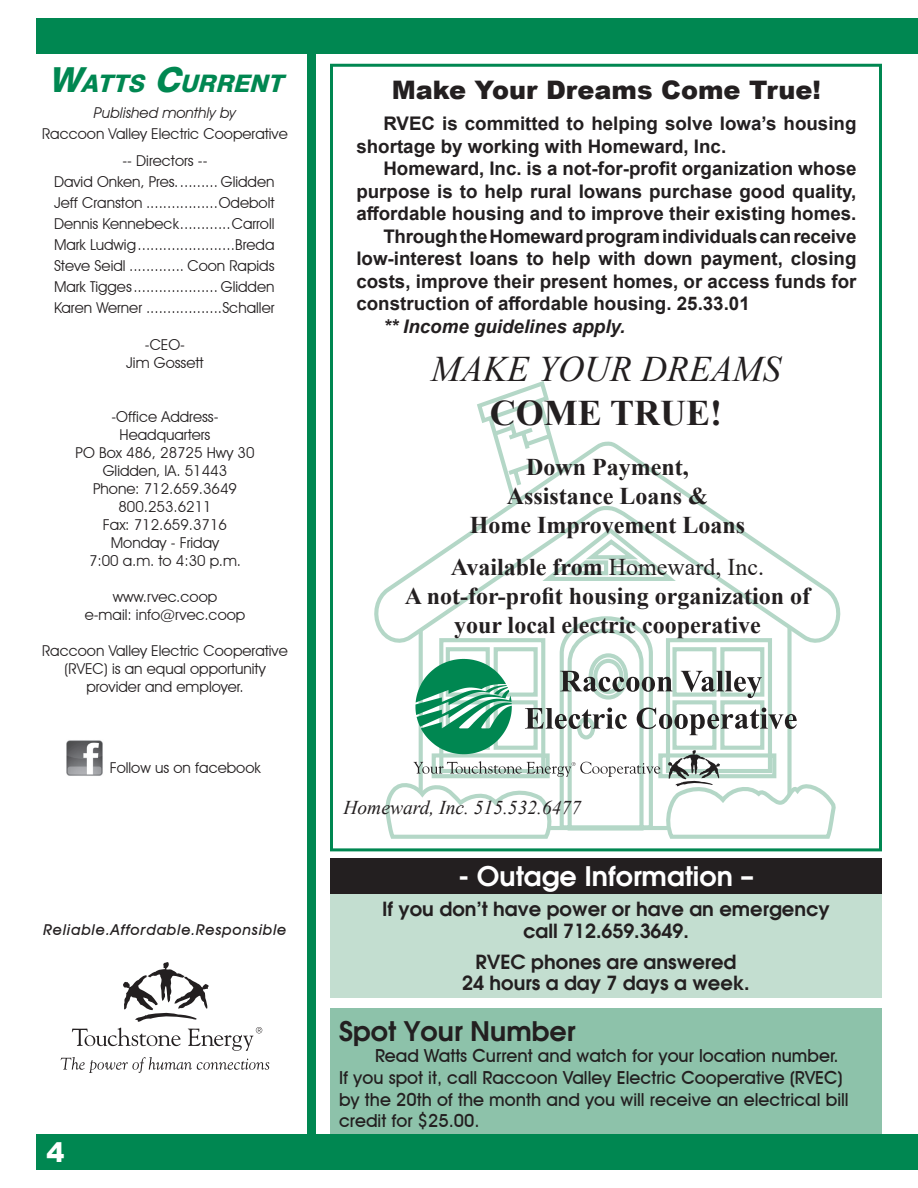
<style>
.page{position:relative;width:918px;height:1188px;background:#fff}
.page>*{position:absolute;margin:0;border:0;box-sizing:border-box;transform-origin:0 0}
.t1{font:italic 36px "Times New Roman";color:#231f20}
.t2{font:700 36px "Times New Roman";color:#231f20}
.t3{font:600 27px "Avant Garde";color:#fff}
.t4{font:600 27px "Avant Garde";color:#231f20}
.t5{font:900 27px "Arial";color:#fff}
.t6{font:900 25.5px "Arial";color:#231f20}
.t7{font:italic 800 24.15px "Swiss 721 BT";color:#008751}
.t8{font:700 24px/28.8px "Times New Roman";color:#231f20;text-align:center}
.t9{font:600 19.5px/21.8px "Avant Garde";color:#231f20;text-align:center}
.t10{font:italic 19.5px "Times New Roman";color:#231f20}
.t11{font:700 18.75px/22.5px "Arial";color:#231f20}
.t12{font:italic 700 18.75px "Arial";color:#231f20}
.t13{font:500 18px/21.6px "Avant Garde IT Cby BT";color:#231f20}
.t14{font:15px/18px "Avant Garde IT Cby BT";color:#231f20;text-align:center}
.t15{font:italic 500 15px "Avant Garde IT Cby BT";letter-spacing:.05em;color:#231f20}
.t16{font:italic 15px "Avant Garde IT Cby BT";color:#231f20}
.s1{font-size:34.5px}
.s2{font-weight:400}
</style>
<div class="page">
<div style="left:330px;top:1008px;width:552px;height:132px;background:#8dc2aa"></div>
<div style="left:36px;top:18px;width:882px;height:36px;background:#008751"></div>
<svg style="left:61px;top:1057px;width:208px;height:16px"></svg>
<svg style="left:72px;top:962px;width:190px;height:89px"></svg>
<div style="left:308px;top:36px;width:8px;height:1116px;background:#008751"></div>
<img style="left:66px;top:740px;width:37px;height:36px">
<div style="left:36px;top:1134px;width:882px;height:36px;background:#008751"></div>
<svg style="left:374px;top:525px;width:466px;height:225px"></svg>
<svg style="left:655px;top:742px;width:123px;height:8px"></svg>
<svg style="left:430px;top:614px;width:225px;height:136px"></svg>
<div style="left:330px;top:64px;width:552px;height:787px;border:3px solid #008751"></div>
<svg style="left:385px;top:750px;width:451px;height:89px"></svg>
<img style="left:415px;top:659px;width:98px;height:96px">
<svg style="left:479px;top:384px;width:318px;height:358px"></svg>
<div style="left:330px;top:894px;width:552px;height:104px;background:#c3ded0"></div>
<div style="left:330px;top:859px;width:552px;height:35px;background:#231f20"></div>
<h3 class="t7" style="left:48px;top:69px;width:244px"><span class="s1">W</span>ATTS <span class="s1">C</span>URRENT</h3>
<p class="t16" style="left:94px;top:104px;width:144px">Published monthly by</p>
<p class="t14" style="left:42px;top:120px;width:247px;line-height:27px">Raccoon Valley Electric Cooperative -- Directors --</p>
<p class="t14" style="left:54px;top:171px;width:222px;line-height:21px;text-align:justify">David Onken, Pres.......... Glidden Jeff Cranston .................Odebolt Dennis Kennebeck............Carroll Mark Ludwig.......................Breda Steve Seidl ............. Coon Rapids Mark Tigges.................... Glidden Karen Werner ..................Schaller</p>
<p class="t14" style="left:126px;top:336px;width:79px">-CEO-<br>Jim Gossett</p>
<p class="t14" style="left:76px;top:408px;width:180px">-Office Address-<br>Headquarters<br>PO Box 486, 28725 Hwy 30<br>Glidden, IA. 51443<br>Phone: 712.659.3649<br>800.253.6211<br>Fax: 712.659.3716<br>Monday - Friday<br>7:00 a.m. to 4:30 p.m.</p>
<p class="t14" style="left:85px;top:588px;width:162px">www.rvec.coop<br>e-mail: info@rvec.coop</p>
<p class="t14" style="left:42px;top:642px;width:247px">Raccoon Valley Electric Cooperative (RVEC) is an equal opportunity provider and employer.</p>
<p class="t14" style="left:110px;top:759px;width:152px">Follow us on facebook</p>
<p class="t15" style="left:44px;top:920px;width:244px">Reliable.Affordable.Responsible</p>
<h2 class="t5" style="left:46px;top:1133px;width:20px">4</h2>
<h3 class="t6" style="left:392px;top:71px;width:431px">Make Your Dreams Come True!</h3>
<p class="t11" style="left:356px;top:112px;width:502px;text-indent:27px">RVEC is committed to helping solve Iowa’s housing shortage by working with Homeward, Inc.</p>
<p class="t11" style="left:383px;top:157px;width:475px">Homeward, Inc. is a not-for-profit organization whose</p>
<p class="t11" style="left:356px;top:180px;width:502px">purpose is to help rural Iowans purchase good quality,</p>
<p class="t11" style="left:356px;top:202px;width:502px">affordable housing and to improve their existing homes.</p>
<p class="t11" style="left:383px;top:225px;width:475px">Through the Homeward program individuals can receive</p>
<p class="t11" style="left:356px;top:247px;width:502px">low-interest loans to help with down payment, closing</p>
<p class="t11" style="left:356px;top:270px;width:502px">costs, improve their present homes, or access funds for</p>
<p class="t11" style="left:356px;top:292px;width:395px">construction of affordable housing. 25.33.01</p>
<p class="t12" style="left:383px;top:313px;width:244px">** Income guidelines apply.</p>
<h1 class="t1" style="left:431px;top:345px;width:351px">MAKE YOUR DREAMS</h1>
<h1 class="t2" style="left:490px;top:387px;width:234px">COME TRUE!</h1>
<h3 class="t8" style="left:470px;top:452px;width:277px">Down Payment,<br>Assistance Loans &amp;<br>Home Improvement Loans</h3>
<h3 class="t8" style="left:405px;top:552px;width:407px">Available from <span class="s2">Homeward, Inc.<br></span>A not-for-profit housing organization of your local electric cooperative</h3>
<h3 class="t10" style="left:344px;top:794px;width:239px">Homeward, Inc. 515.532.6477</h3>
<h2 class="t3" style="left:458px;top:858px;width:297px">- Outage Information –</h2>
<h3 class="t9" style="left:382px;top:898px;width:449px">If you don’t have power or have an emergency call 712.659.3649.</h3>
<h3 class="t9" style="left:462px;top:950px;width:289px">RVEC phones are answered<br>24 hours a day 7 days a week.</h3>
<h2 class="t4" style="left:339px;top:1013px;width:238px">Spot Your Number</h2>
<p class="t13" style="left:339px;top:1045px;width:511px;text-indent:36px">Read Watts Current and watch for your location number.<br>If you spot it, call Raccoon Valley Electric Cooperative (RVEC) by the 20th of the month and you will receive an electrical bill credit for $25.00.</p>
</div>
